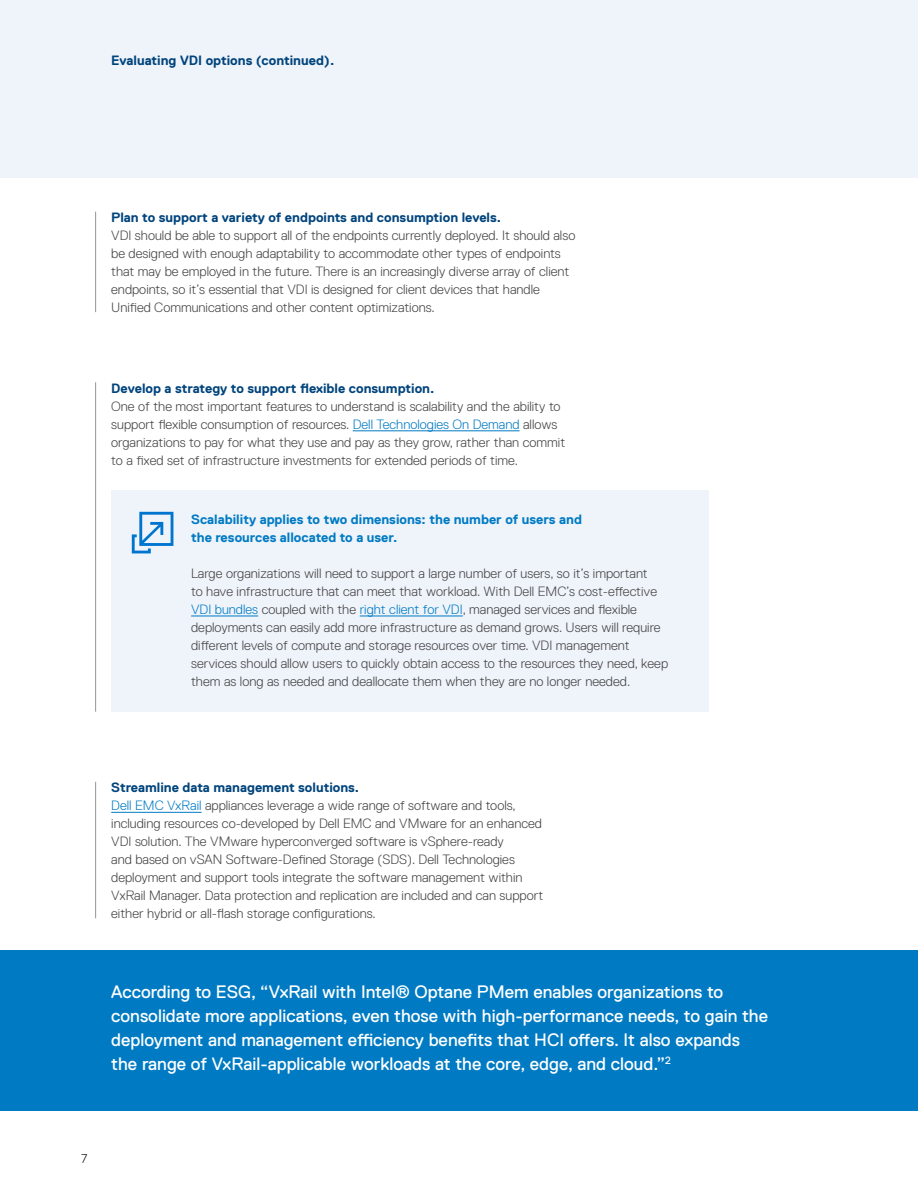
<style>
.page{position:relative;width:918px;height:1188px;background:#fff}
.page>*{position:absolute;margin:0;border:0;box-sizing:border-box;transform-origin:0 0}
.t1{font:18px/24px "Dell Replica";color:#fff}
.t2{font:300 13.5px/18px "Dell Replica";color:#444}
.t3{font:700 13.5px "Dell Replica";color:#00447c}
.t4{font:700 13.5px/18px "Dell Replica";color:#007bc3}
.t5{font:300 12.75px "Dell Replica";color:#000}
.s1{color:#007bc3}
.s2{font-weight:700;color:#00447c}
</style>
<div class="page">
<div style="left:0;top:0;width:918px;height:177px;background:#eff3fa"></div>
<div style="left:0;top:950px;width:918px;height:161px;background:#007bc3"></div>
<div style="left:111px;top:490px;width:598px;height:222px;background:#eff3fa"></div>
<hr style="left:191px;top:616px;width:67px;height:1px;background:#007bc3">
<hr style="left:360px;top:616px;width:103px;height:1px;background:#007bc3">
<hr style="left:353px;top:431px;width:167px;height:1px;background:#007bc3">
<hr style="left:111px;top:812px;width:91px;height:1px;background:#007bc3">
<hr style="left:95px;top:382px;width:1px;height:330px;background:#939598">
<hr style="left:95px;top:782px;width:1px;height:136px;background:#939598">
<hr style="left:95px;top:212px;width:1px;height:100px;background:#939598">
<svg style="left:132px;top:512px;width:41px;height:41px"></svg>
<p class="t3" style="left:111px;top:52px;width:225px">Evaluating VDI options (continued).</p>
<p class="t3" style="left:111px;top:210px;width:391px">Plan to support a variety of endpoints and consumption levels.</p>
<p class="t2" style="left:111px;top:227px;width:466px">VDI should be able to support all of the endpoints currently deployed. It should also be designed with enough adaptability to accommodate other types of endpoints that may be employed in the future. There is an increasingly diverse array of client endpoints, so it’s essential that VDI is designed for client devices that handle Unified Communications and other content optimizations.</p>
<p class="t3" style="left:111px;top:381px;width:325px">Develop a strategy to support flexible consumption.</p>
<p class="t2" style="left:111px;top:397px;width:456px">One of the most important features to understand is scalability and the ability to support flexible consumption of resources. <span class="s1">Dell Technologies On Demand</span> allows organizations to pay for what they use and pay as they grow, rather than commit to a fixed set of infrastructure investments for extended periods of time.</p>
<p class="t4" style="left:191px;top:510px;width:392px">Scalability applies to two dimensions: the number of users and the resources allocated to a user.</p>
<p class="t2" style="left:191px;top:564px;width:479px">Large organizations will need to support a large number of users, so it’s important<br>to have infrastructure that can meet that workload. With Dell EMC’s cost-effective <span class="s1">VDI bundles</span> coupled with the <span class="s1">right client for VDI</span>, managed services and flexible deployments can easily add more infrastructure as demand grows. Users will require different levels of compute and storage resources over time. VDI management services should allow users to quickly obtain access to the resources they need, keep them as long as needed and deallocate them when they are no longer needed.</p>
<p class="t2" style="left:111px;top:779px;width:433px"><span class="s2">Streamline data management solutions.<br></span><span class="s1">Dell EMC VxRail</span> appliances leverage a wide range of software and tools, including resources co-developed by Dell EMC and VMware for an enhanced VDI solution. The VMware hyperconverged software is vSphere-ready<br>and based on vSAN Software-Defined Storage (SDS). Dell Technologies deployment and support tools integrate the software management within VxRail Manager. Data protection and replication are included and can support either hybrid or all-flash storage configurations.</p>
<p class="t1" style="left:111px;top:980px;width:658px">According to ESG, “VxRail with Intel® Optane PMem enables organizations to consolidate more applications, even those with high-performance needs, to gain the deployment and management efficiency benefits that HCI offers. It also expands the range of VxRail-applicable workloads at the core, edge, and cloud.”<sup>2</sup></p>
<p class="t5" style="left:81px;top:1152px;width:8px">7</p>
</div>
